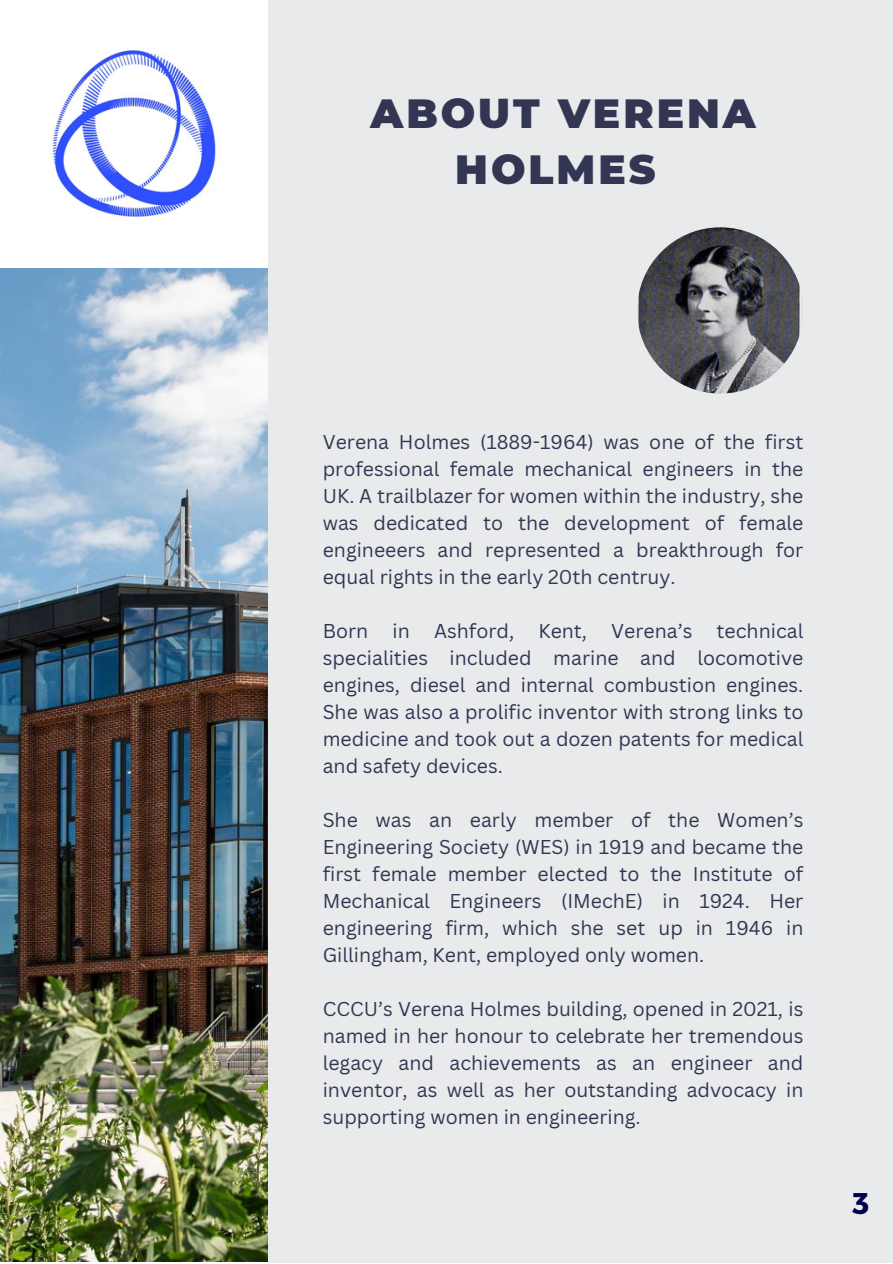
<style>
.page{position:relative;width:893px;height:1264px;background:#fff}
.page>*{position:absolute;margin:0;border:0;box-sizing:border-box;transform-origin:0 0}
.t1{font:900 40.65px/56.7px "Montserrat";letter-spacing:.075em;color:#333652;text-align:center}
.t2{font:700 30px "Montserrat";color:#00004d}
.t3{font:19.5px/27px "Canva Sans";color:#333652;text-align:justify}
</style>
<div class="page">
<img style="left:0;top:50px;width:268px;height:1211px">
<div style="left:268px;top:0;width:624px;height:1262px;background:#e9eaec"></div>
<img style="left:637px;top:227px;width:166px;height:166px;border-radius:50%">
<p class="t1" style="left:370px;top:85px;width:386px">ABOUT VERENA<br>HOLMES</p>
<p class="t3" style="left:323px;top:428px;width:482px">Verena Holmes (1889-1964) was one of the first professional female mechanical engineers in the UK. A trailblazer for women within the industry, she was dedicated to the development of female engineeers and represented a breakthrough for equal rights in the early 20th centruy.</p>
<p class="t3" style="left:323px;top:616px;width:482px">Born in Ashford, Kent, Verena’s technical specialities included marine and locomotive engines, diesel and internal combustion engines.<br>She was also a prolific inventor with strong links to medicine and took out a dozen patents for medical and safety devices.</p>
<p class="t3" style="left:323px;top:805px;width:482px">She was an early member of the Women’s Engineering Society (WES) in 1919 and became the first female member elected to the Institute of Mechanical Engineers (IMechE) in 1924. Her engineering firm, which she set up in 1946 in Gillingham, Kent, employed only women.</p>
<p class="t3" style="left:323px;top:994px;width:482px">CCCU’s Verena Holmes building, opened in 2021, is named in her honour to celebrate her tremendous legacy and achievements as an engineer and inventor, as well as her outstanding advocacy in supporting women in engineering.</p>
<p class="t2" style="left:852px;top:1183px;width:18px">3</p>
</div>
